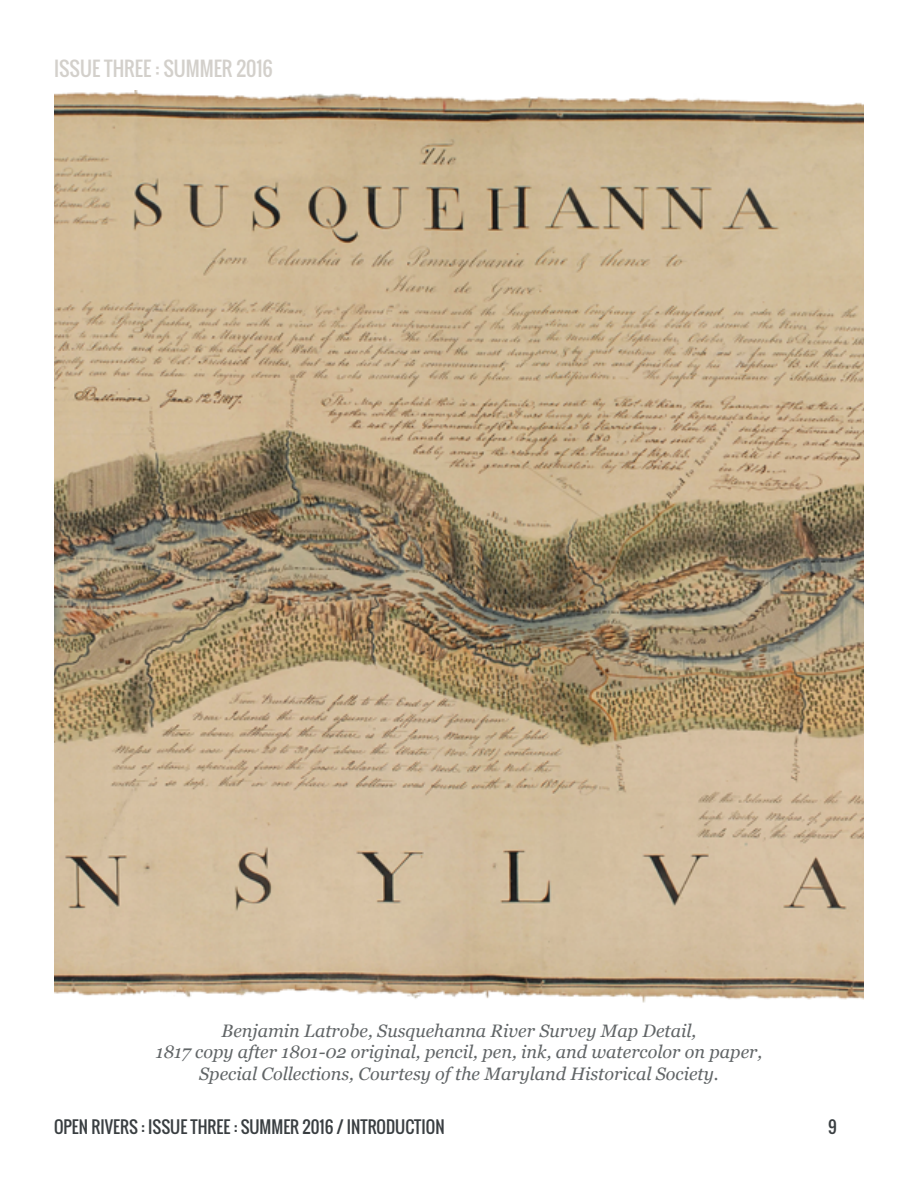
<style>
.page{position:relative;width:918px;height:1188px;background:#fff}
.page>*{position:absolute;margin:0;border:0;box-sizing:border-box;transform-origin:0 0}
.t1{font:19.5px "Oswald";color:#d3d0cb}
.t2{font:italic 18px/21.6px "Georgia";color:#616567;text-align:center}
.t3{font:16.5px "Oswald";color:#393e41}
</style>
<div class="page">
<img style="left:54px;top:90px;width:810px;height:913px">
<p class="t1" style="left:54px;top:54px;width:220px">ISSUE THREE : SUMMER 2016</p>
<p class="t2" style="left:156px;top:1019px;width:608px">Benjamin Latrobe, Susquehanna River Survey Map Detail,<br>1817 copy after 1801-02 original, pencil, pen, ink, and watercolor on paper,<br>Special Collections, Courtesy of the Maryland Historical Society.</p>
<p class="t3" style="left:54px;top:1114px;width:392px">OPEN RIVERS : ISSUE THREE : SUMMER 2016 / INTRODUCTION</p>
<p class="t3" style="left:828px;top:1114px;width:10px">9</p>
</div>
